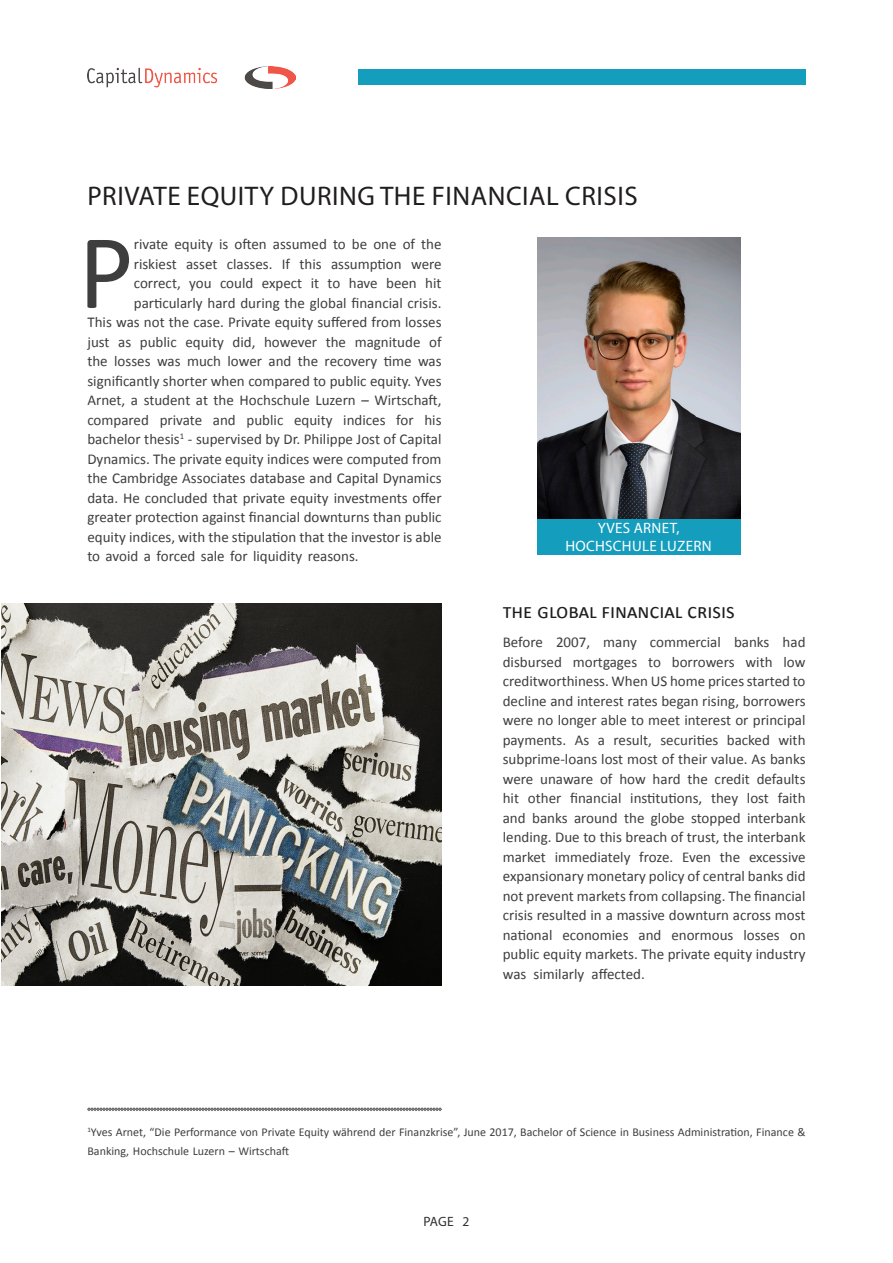
<style>
.page{position:relative;width:893px;height:1263px;background:#fff}
.page>*{position:absolute;margin:0;border:0;box-sizing:border-box;transform-origin:0 0}
.Body_Text{font:107.1px "Calibri";color:#3e3e3f}
.t1{font:27px "Myriad Pro";letter-spacing:.02em;color:#201d1e}
.t2{font:21px "Calibri";color:#201d1e}
.Body_Text-2{font:15px/19.5px "Calibri";color:#3e3e3f;text-align:justify}
.t3{font:15px "Myriad Pro";letter-spacing:.02em;color:#fff}
.t4{font:13.5px "Myriad Pro";color:#312f30}
.Body_Text-3{font:12px/19.5px "Calibri";color:#3e3e3f}
</style>
<div class="page">
<img style="left:1px;top:604px;width:441px;height:381px">
<svg style="left:87px;top:1107px;width:355px;height:4px"></svg>
<img style="left:537px;top:238px;width:203px;height:281px">
<div style="left:537px;top:519px;width:203px;height:35px;background:#159dbe"></div>
<img style="left:87px;top:66px;width:208px;height:22px">
<div style="left:358px;top:70px;width:447px;height:15px;background:#159dbe"></div>
<p class="t1" style="left:87px;top:179px;width:552px">PRIVATE EQUITY DURING THE FINANCIAL CRISIS</p>
<p class="Body_Text" style="left:78px;top:198px;width:57px">P</p>
<p class="Body_Text-2" style="left:134px;top:234px;width:309px">rivate equity is often assumed to be one of the</p>
<p class="Body_Text-2" style="left:134px;top:254px;width:309px">riskiest asset classes. If this assumption were</p>
<p class="Body_Text-2" style="left:134px;top:273px;width:309px">correct, you could expect it to have been hit</p>
<p class="Body_Text-2" style="left:134px;top:293px;width:309px">particularly hard during the global financial crisis.</p>
<p class="Body_Text-2" style="left:87px;top:312px;width:356px">This was not the case. Private equity suffered from losses</p>
<p class="Body_Text-2" style="left:87px;top:332px;width:356px">just as public equity did, however the magnitude of</p>
<p class="Body_Text-2" style="left:87px;top:351px;width:356px">the losses was much lower and the recovery time was</p>
<p class="Body_Text-2" style="left:87px;top:371px;width:356px">significantly shorter when compared to public equity. Yves</p>
<p class="Body_Text-2" style="left:87px;top:390px;width:356px">Arnet, a student at the Hochschule Luzern – Wirtschaft,</p>
<p class="Body_Text-2" style="left:87px;top:410px;width:356px">compared private and public equity indices for his</p>
<p class="Body_Text-2" style="left:87px;top:429px;width:356px">bachelor thesis<sup>1</sup> - supervised by Dr. Philippe Jost of Capital</p>
<p class="Body_Text-2" style="left:87px;top:449px;width:356px">Dynamics. The private equity indices were computed from</p>
<p class="Body_Text-2" style="left:87px;top:468px;width:356px">the Cambridge Associates database and Capital Dynamics</p>
<p class="Body_Text-2" style="left:87px;top:488px;width:356px">data. He concluded that private equity investments offer</p>
<p class="Body_Text-2" style="left:87px;top:507px;width:356px">greater protection against financial downturns than public</p>
<p class="Body_Text-2" style="left:87px;top:527px;width:356px">equity indices, with the stipulation that the investor is able</p>
<p class="Body_Text-2" style="left:87px;top:546px;width:273px">to avoid a forced sale for liquidity reasons.</p>
<p class="t3" style="left:598px;top:519px;width:83px">YVES ARNET,</p>
<p class="t3" style="left:565px;top:537px;width:148px">HOCHSCHULE LUZERN</p>
<p class="t2" style="left:503px;top:596px;width:234px">the global financial crisis</p>
<p class="Body_Text-2" style="left:503px;top:632px;width:304px">Before 2007, many commercial banks had disbursed mortgages to borrowers with low creditworthiness. When US home prices started to decline and interest rates began rising, borrowers were no longer able to meet interest or principal payments. As a result, securities backed with subprime-loans lost most of their value. As banks were unaware of how hard the credit defaults hit other financial institutions, they lost faith and banks around the globe stopped interbank lending. Due to this breach of trust, the interbank market immediately froze. Even the excessive expansionary monetary policy of central banks did not prevent markets from collapsing. The financial crisis resulted in a massive downturn across most national economies and enormous losses on public equity markets. The private equity industry was similarly affected.</p>
<p class="Body_Text-3" style="left:87px;top:1121px;width:720px"><sup>1</sup>Yves Arnet, “Die Performance von Private Equity während der Finanzkrise”, June 2017, Bachelor of Science in Business Administration, Finance &amp;<br>Banking, Hochschule Luzern – Wirtschaft</p>
<p class="t4" style="left:424px;top:1213px;width:47px">PAGE 2</p>
</div>
